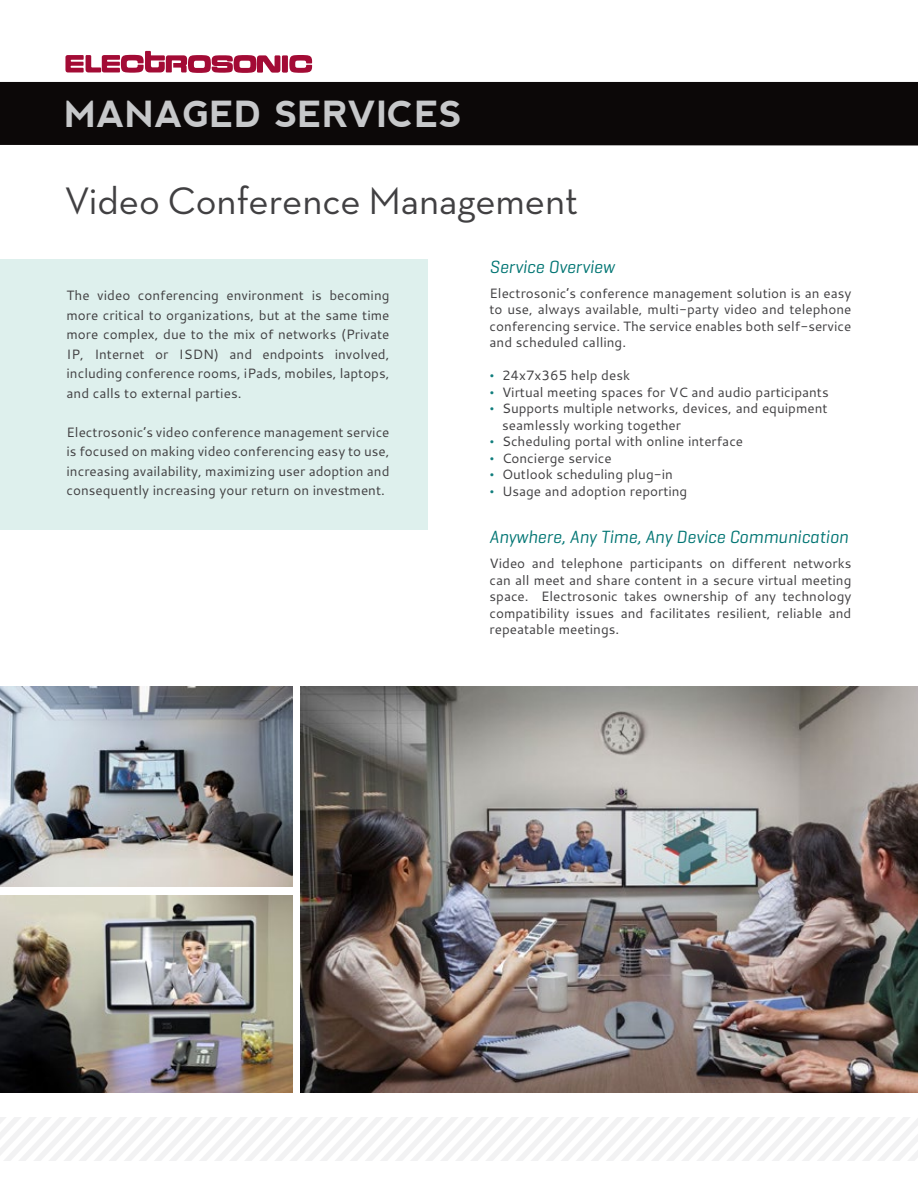
<style>
.page{position:relative;width:918px;height:1188px;background:#fff}
.page>*{position:absolute;margin:0;border:0;box-sizing:border-box;transform-origin:0 0}
.t1{font:39px "Neutra Text TF";color:#414042}
.t2{font:700 36px "nevis";color:#c7c8ca}
.t3{font:italic 18px "Geogrotesque";color:#007573}
.t4{font:13.5px/19.5px "Cantarell";color:#414042;text-align:justify}
.s1{font-family:"Geogrotesque";font-style:italic;color:#117e7d}
</style>
<div class="page">
<svg style="left:0;top:1118px;width:918px;height:43px"></svg>
<div style="left:0;top:82px;width:918px;height:64px;background:#0c0808"></div>
<svg style="left:65px;top:51px;width:247px;height:22px"></svg>
<div style="left:0;top:259px;width:428px;height:271px;background:#def0ed"></div>
<img style="left:0;top:687px;width:292px;height:200px">
<img style="left:300px;top:687px;width:618px;height:406px">
<img style="left:0;top:896px;width:293px;height:197px">
<h2 class="t2" style="left:65px;top:93px;width:399px">MANAGED SERVICES</h2>
<h1 class="t1" style="left:65px;top:177px;width:515px">Video Conference Management</h1>
<p class="t4" style="left:67px;top:285px;width:325px">The video conferencing environment is becoming more critical to organizations, but at the same time more complex, due to the mix of networks (Private IP, Internet or ISDN) and endpoints involved, including conference rooms, iPads, mobiles, laptops, and calls to external parties.</p>
<p class="t4" style="left:67px;top:422px;width:325px">Electrosonic’s video conference management service is focused on making video conferencing easy to use, increasing availability, maximizing user adoption and consequently increasing your return on investment.</p>
<h3 class="t3" style="left:490px;top:255px;width:127px">Service Overview</h3>
<p class="t4" style="left:490px;top:284px;width:363px;line-height:16.5px">Electrosonic’s conference management solution is an easy to use, always available, multi-party video and telephone conferencing service. The service enables both self-service and scheduled calling.</p>
<p class="t4" style="left:490px;top:365px;width:142px"><span class="s1">¬</span> 24x7x365 help desk</p>
<p class="t4" style="left:490px;top:382px;width:341px"><span class="s1">¬</span> Virtual meeting spaces for VC and audio participants</p>
<p class="t4" style="left:490px;top:398px;width:340px"><span class="s1">¬</span> Supports multiple networks, devices, and equipment</p>
<p class="t4" style="left:502px;top:415px;width:180px">seamlessly working together</p>
<p class="t4" style="left:490px;top:431px;width:255px"><span class="s1">¬</span> Scheduling portal with online interface</p>
<p class="t4" style="left:490px;top:448px;width:124px"><span class="s1">¬</span> Concierge service</p>
<p class="t4" style="left:490px;top:464px;width:185px"><span class="s1">¬</span> Outlook scheduling plug-in</p>
<p class="t4" style="left:490px;top:481px;width:199px"><span class="s1">¬</span> Usage and adoption reporting</p>
<h3 class="t3" style="left:490px;top:526px;width:360px">Anywhere, Any Time, Any Device Communication</h3>
<p class="t4" style="left:490px;top:555px;width:363px;line-height:16.5px">Video and telephone participants on different networks can all meet and share content in a secure virtual meeting space. Electrosonic takes ownership of any technology compatibility issues and facilitates resilient, reliable and repeatable meetings.</p>
</div>
